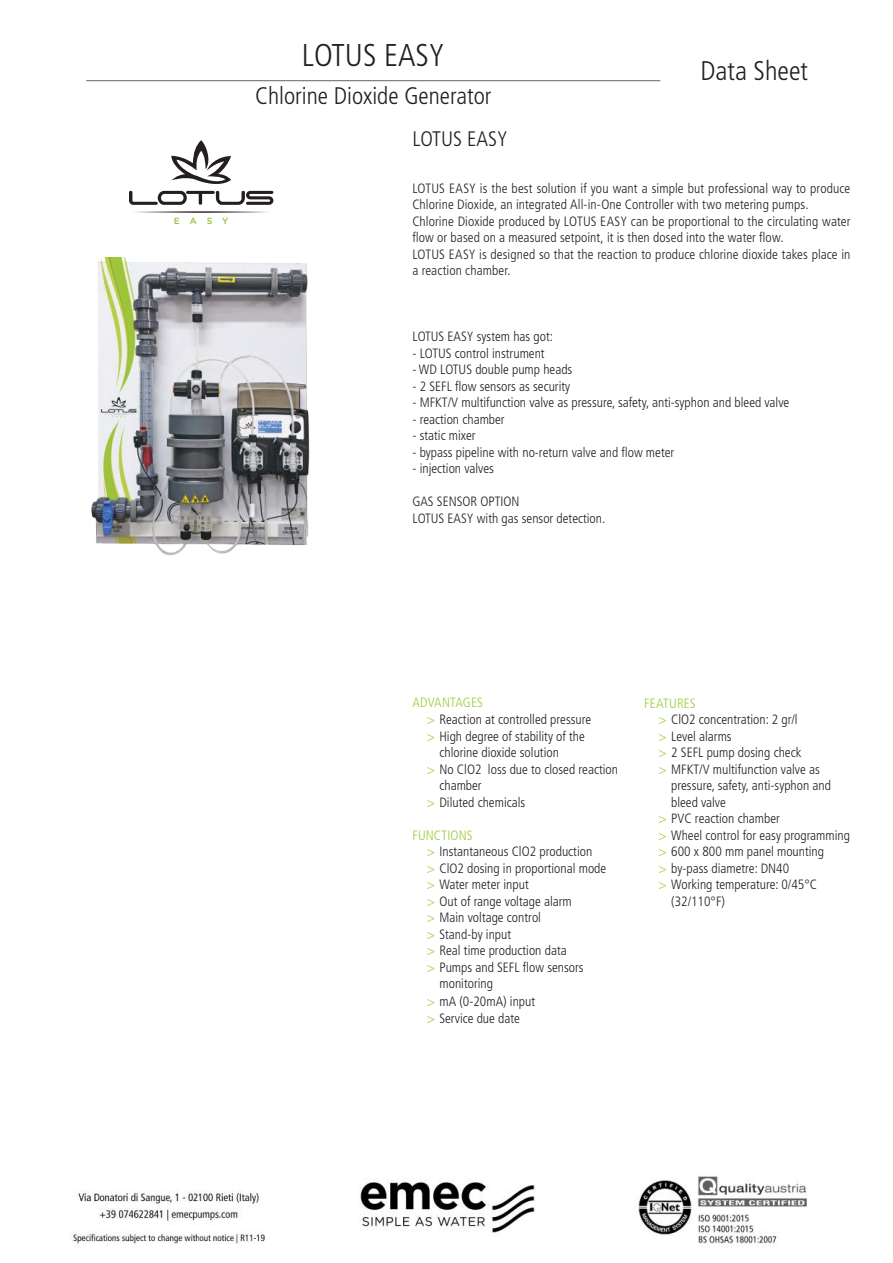
<style>
.page{position:relative;width:893px;height:1263px;background:#fff}
.page>*{position:absolute;margin:0;border:0;box-sizing:border-box;transform-origin:0 0}
.t1{font:300 condensed 31.5px "Frutiger";color:#241f1f}
.t2{font:300 condensed 27px "Frutiger";color:#241f1f}
.t3{font:300 condensed 24px "Frutiger";color:#241f1f}
.t4{font:300 condensed 21px "Frutiger";color:#241f1f}
.t5{font:300 condensed 13.5px/16.5px "Frutiger";color:#241f1f}
.t6{font:300 condensed 13.5px "Frutiger";letter-spacing:.01em;color:#9dcc39}
.t7{font:500 9px "Gotham Rounded";color:#90c73d}
.s1{color:#9dcc39}
</style>
<div class="page">
<svg style="left:129px;top:140px;width:144px;height:65px"></svg>
<svg style="left:137px;top:211px;width:130px;height:1px"></svg>
<img style="left:91px;top:258px;width:219px;height:298px">
<hr style="left:86px;top:80px;width:574px;height:1px;background:#656365">
<img style="left:72px;top:1176px;width:735px;height:68px">
<p class="t7" style="left:174px;top:214px;width:56px">EASY</p>
<h1 class="t1" style="left:302px;top:37px;width:144px">LOTUS EASY</h1>
<h3 class="t3" style="left:255px;top:82px;width:238px">Chlorine Dioxide Generator</h3>
<h2 class="t2" style="left:700px;top:55px;width:109px">Data Sheet</h2>
<h3 class="t4" style="left:412px;top:127px;width:97px">LOTUS EASY</h3>
<p class="t5" style="left:412px;top:180px;width:439px">LOTUS EASY is the best solution if you want a simple but professional way to produce Chlorine Dioxide, an integrated All-in-One Controller with two metering pumps.<br>Chlorine Dioxide produced by LOTUS EASY can be proportional to the circulating water flow or based on a measured setpoint, it is then dosed into the water flow.<br>LOTUS EASY is designed so that the reaction to produce chlorine dioxide takes place in a reaction chamber.</p>
<p class="t5" style="left:412px;top:329px;width:142px">LOTUS EASY system has got:</p>
<p class="t5" style="left:412px;top:345px;width:134px">- LOTUS control instrument</p>
<p class="t5" style="left:412px;top:362px;width:161px">- WD LOTUS double pump heads</p>
<p class="t5" style="left:412px;top:378px;width:159px">- 2 SEFL flow sensors as security</p>
<p class="t5" style="left:412px;top:395px;width:378px">- MFKT/V multifunction valve as pressure, safety, anti-syphon and bleed valve</p>
<p class="t5" style="left:412px;top:411px;width:94px">- reaction chamber</p>
<p class="t5" style="left:412px;top:428px;width:65px">- static mixer</p>
<p class="t5" style="left:412px;top:444px;width:263px">- bypass pipeline with no-return valve and flow meter</p>
<p class="t5" style="left:412px;top:461px;width:83px">- injection valves</p>
<p class="t5" style="left:412px;top:494px;width:194px">GAS SENSOR OPTION<br>LOTUS EASY with gas sensor detection.</p>
<p class="t6" style="left:412px;top:695px;width:72px">ADVANTAGES</p>
<p class="t5" style="left:427px;top:711px;width:166px"><span class="s1">&gt;</span> Reaction at controlled pressure</p>
<p class="t5" style="left:427px;top:728px;width:160px"><span class="s1">&gt;</span> High degree of stability of the</p>
<p class="t5" style="left:439px;top:744px;width:121px">chlorine dioxide solution</p>
<p class="t5" style="left:427px;top:761px;width:193px"><span class="s1">&gt;</span> No ClO2 loss due to closed reaction</p>
<p class="t5" style="left:439px;top:777px;width:44px">chamber</p>
<p class="t5" style="left:427px;top:794px;width:100px"><span class="s1">&gt;</span> Diluted chemicals</p>
<p class="t6" style="left:412px;top:827px;width:62px">FUNCTIONS</p>
<p class="t5" style="left:427px;top:843px;width:167px"><span class="s1">&gt;</span> Instantaneous ClO2 production</p>
<p class="t5" style="left:427px;top:860px;width:181px"><span class="s1">&gt;</span> ClO2 dosing in proportional mode</p>
<p class="t5" style="left:427px;top:876px;width:104px"><span class="s1">&gt;</span> Water meter input</p>
<p class="t5" style="left:427px;top:893px;width:147px"><span class="s1">&gt;</span> Out of range voltage alarm</p>
<p class="t5" style="left:427px;top:909px;width:116px"><span class="s1">&gt;</span> Main voltage control</p>
<p class="t5" style="left:427px;top:926px;width:86px"><span class="s1">&gt;</span> Stand-by input</p>
<p class="t5" style="left:427px;top:942px;width:142px"><span class="s1">&gt;</span> Real time production data</p>
<p class="t5" style="left:427px;top:959px;width:159px"><span class="s1">&gt;</span> Pumps and SEFL flow sensors</p>
<p class="t5" style="left:439px;top:975px;width:55px">monitoring</p>
<p class="t5" style="left:427px;top:993px;width:110px"><span class="s1">&gt;</span> mA (0-20mA) input <span class="s1">&gt;</span> Service due date</p>
<p class="t6" style="left:644px;top:695px;width:53px">FEATURES</p>
<p class="t5" style="left:658px;top:711px;width:141px"><span class="s1">&gt;</span> ClO2 concentration: 2 gr/l</p>
<p class="t5" style="left:658px;top:728px;width:75px"><span class="s1">&gt;</span> Level alarms</p>
<p class="t5" style="left:658px;top:744px;width:144px"><span class="s1">&gt;</span> 2 SEFL pump dosing check</p>
<p class="t5" style="left:658px;top:761px;width:163px"><span class="s1">&gt;</span> MFKT/V multifunction valve as</p>
<p class="t5" style="left:671px;top:777px;width:161px">pressure, safety, anti-syphon and</p>
<p class="t5" style="left:671px;top:794px;width:56px">bleed valve</p>
<p class="t5" style="left:658px;top:810px;width:123px"><span class="s1">&gt;</span> PVC reaction chamber</p>
<p class="t5" style="left:658px;top:827px;width:193px"><span class="s1">&gt;</span> Wheel control for easy programming</p>
<p class="t5" style="left:658px;top:843px;width:167px"><span class="s1">&gt;</span> 600 x 800 mm panel mounting</p>
<p class="t5" style="left:658px;top:860px;width:132px"><span class="s1">&gt;</span> by-pass diametre: DN40</p>
<p class="t5" style="left:658px;top:876px;width:160px"><span class="s1">&gt;</span> Working temperature: 0/45°C</p>
<p class="t5" style="left:671px;top:893px;width:55px">(32/110°F)</p>
</div>
